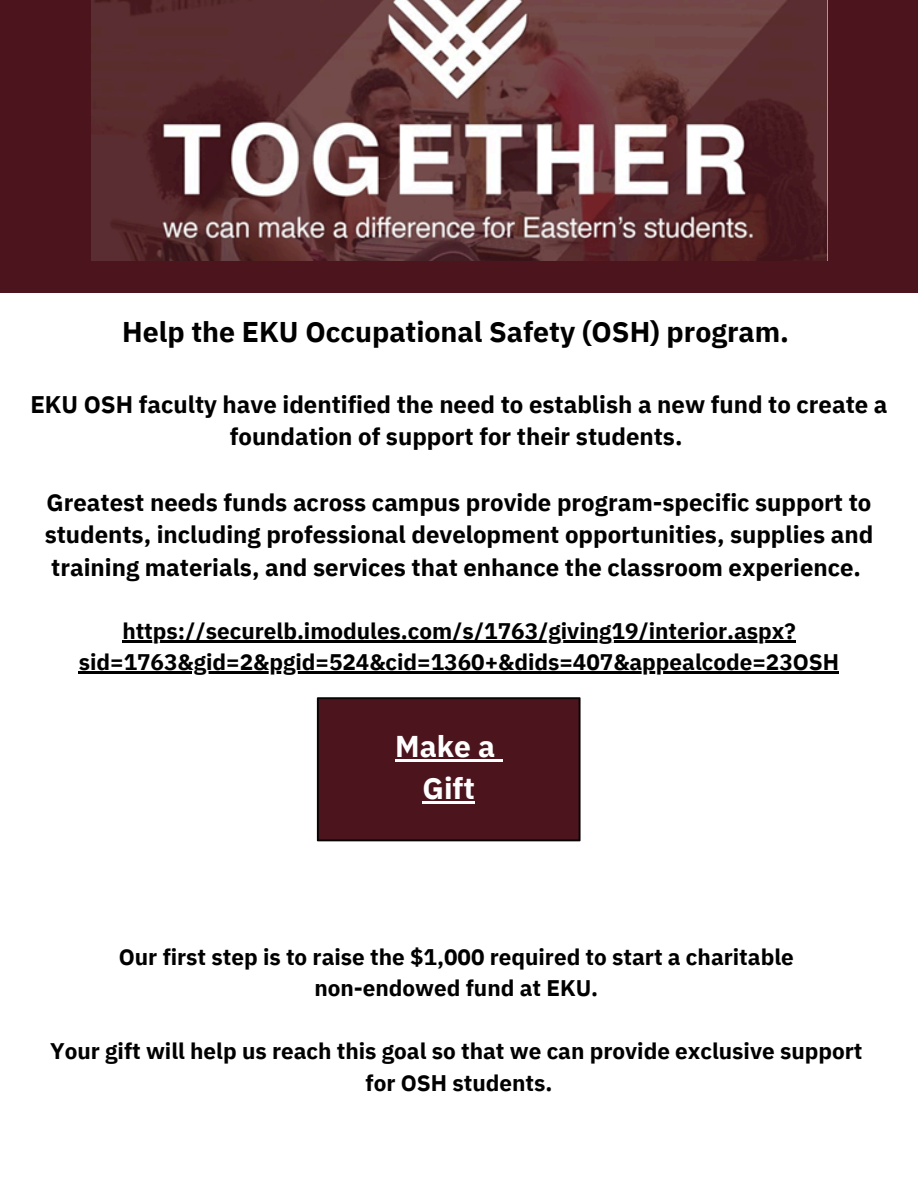
<style>
.page{position:relative;width:918px;height:1188px;background:#fff}
.page>*{position:absolute;margin:0;border:0;box-sizing:border-box;transform-origin:0 0}
.t1{font:700 30px/41.7px "IBM Plex Sans";color:#fff;text-align:center}
.t2{font:700 28.5px "IBM Plex Sans";color:#000}
.t3{font:700 24px/32.7px "IBM Plex Sans";color:#000;text-align:center}
.t4{font:700 22.5px "IBM Plex Sans";color:#000}
</style>
<div class="page">
<div style="left:0;top:0;width:918px;height:293px;background:#4c151e"></div>
<img style="left:92px;top:0;width:736px;height:261px">
<hr style="left:122px;top:640px;width:674px;height:2px;background:#000">
<hr style="left:79px;top:671px;width:760px;height:3px;background:#000">
<div style="left:317px;top:697px;width:264px;height:144px;background:#4c151e"></div>
<hr style="left:423px;top:801px;width:52px;height:2px;background:#fff">
<h1 class="t2" style="left:122px;top:313px;width:668px">Help the EKU Occupational Safety (OSH) program.</h1>
<p class="t3" style="left:30px;top:387px;width:859px">EKU OSH faculty have identified the need to establish a new fund to create a foundation of support for their students.</p>
<p class="t3" style="left:45px;top:485px;width:830px;text-align:justify">Greatest needs funds across campus provide program-specific support to students, including professional development opportunities, supplies and training materials, and services that enhance the classroom experience.</p>
<p class="t4" style="left:122px;top:616px;width:675px">https://securelb.imodules.com/s/1763/giving19/interior.aspx?</p>
<p class="t4" style="left:79px;top:647px;width:762px">sid=1763&amp;gid=2&amp;pgid=524&amp;cid=1360+&amp;dids=407&amp;appealcode=23OSH</p>
<h1 class="t1" style="left:395px;top:725px;width:101px">Make a<br>Gift</h1>
<p class="t4" style="left:119px;top:942px;width:676px">Our first step is to raise the $1,000 required to start a charitable</p>
<p class="t4" style="left:314px;top:973px;width:285px">non-endowed fund at EKU.</p>
<p class="t4" style="left:50px;top:1036px;width:814px">Your gift will help us reach this goal so that we can provide exclusive support</p>
<p class="t4" style="left:366px;top:1068px;width:188px">for OSH students.</p>
</div>
